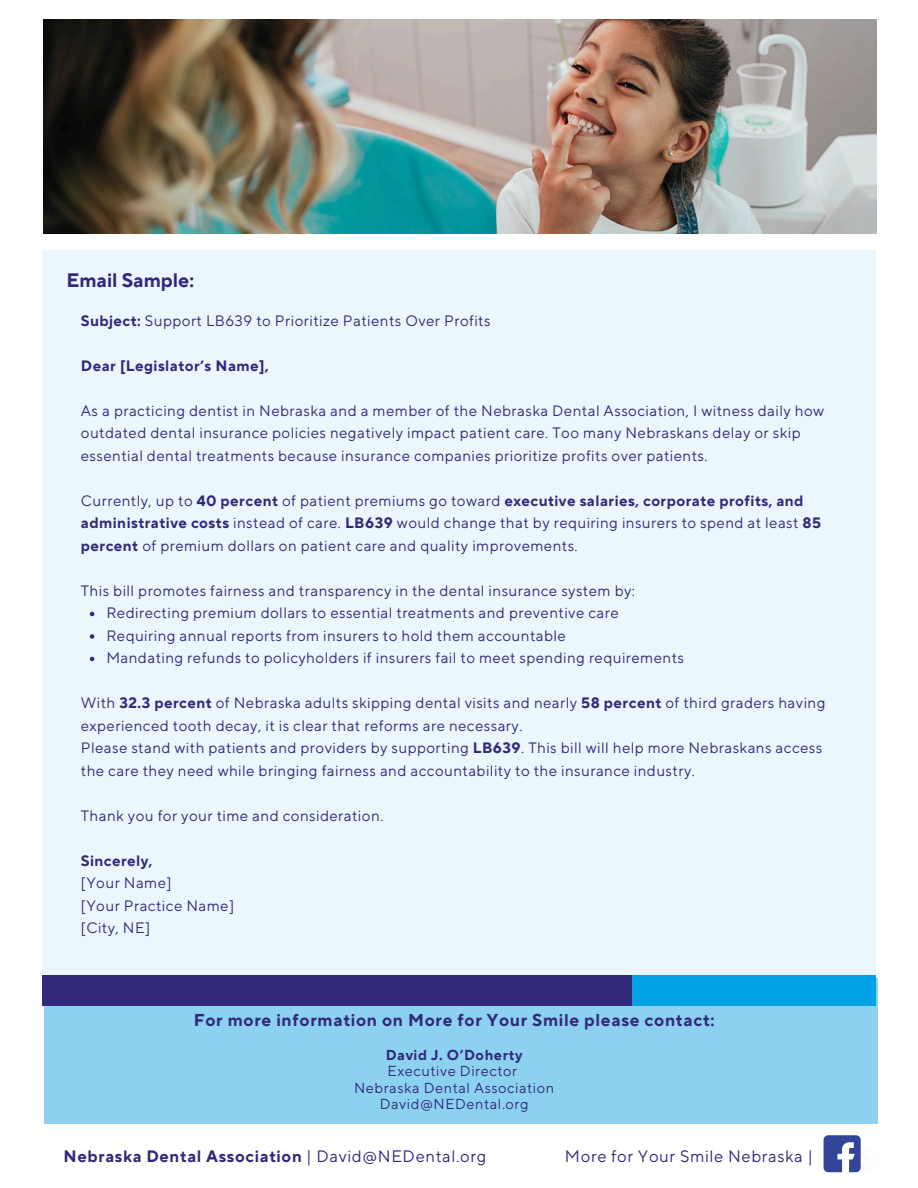
<style>
.page{position:relative;width:918px;height:1188px;background:#fff}
.page>*{position:absolute;margin:0;border:0;box-sizing:border-box;transform-origin:0 0}
.t1{font:700 19.5px "TT Norms Pro";color:#33297a}
.t2{font:700 17.1px "TT Norms Pro";letter-spacing:.04em;color:#33297a}
.t3{font:700 16.5px "TT Norms Pro";letter-spacing:.04em;color:#33297a}
.t4{font:16.5px "TT Norms Pro";letter-spacing:.04em;color:#33297a}
.t5{font:15px/22.5px "TT Norms Pro";letter-spacing:.03em;color:#33297a}
.t6{font:700 15px "TT Norms Pro";letter-spacing:.03em;color:#33297a}
.t7{font:14.4px "TT Norms Pro";letter-spacing:.04em;color:#33297a}
.t8{font:700 14.4px "TT Norms Pro";letter-spacing:.04em;color:#33297a}
.s1{font-weight:700}
.s2{font-weight:400}
</style>
<div class="page">
<div style="left:44px;top:978px;width:833px;height:146px;background:#8cd1ef"></div>
<div style="left:42px;top:250px;width:834px;height:755px;background:#ebf7fd"></div>
<div style="left:42px;top:975px;width:645px;height:30px;background:#33297a"></div>
<div style="left:633px;top:975px;width:243px;height:30px;background:#01a2e5"></div>
<svg style="left:824px;top:1135px;width:37px;height:37px"></svg>
<svg style="left:90px;top:612px;width:4px;height:4px"></svg>
<svg style="left:90px;top:634px;width:4px;height:5px"></svg>
<svg style="left:90px;top:657px;width:4px;height:4px"></svg>
<img style="left:44px;top:19px;width:832px;height:214px">
<h3 class="t1" style="left:66px;top:269px;width:129px">Email Sample:</h3>
<p class="t5" style="left:81px;top:310px;width:411px"><span class="s1">Subject:</span> Support LB639 to Prioritize Patients Over Profits</p>
<p class="t6" style="left:81px;top:357px;width:189px">Dear [Legislator’s Name],</p>
<h4 class="t5" style="left:81px;top:400px;width:745px">As a practicing dentist in Nebraska and a member of the Nebraska Dental Association, I witness daily how outdated dental insurance policies negatively impact patient care. Too many Nebraskans delay or skip essential dental treatments because insurance companies prioritize profits over patients.</h4>
<p class="t5" style="left:81px;top:490px;width:742px">Currently, up to <span class="s1">40 percent</span> of patient premiums go toward <span class="s1">executive salaries, corporate profits, and administrative costs</span> instead of care. <span class="s1">LB639</span> would change that by requiring insurers to spend at least <span class="s1">85 percent</span> of premium dollars on patient care and quality improvements.</p>
<p class="t5" style="left:81px;top:580px;width:556px">This bill promotes fairness and transparency in the dental insurance system by:</p>
<p class="t5" style="left:106px;top:603px;width:514px">Redirecting premium dollars to essential treatments and preventive care</p>
<p class="t5" style="left:106px;top:625px;width:461px">Requiring annual reports from insurers to hold them accountable</p>
<p class="t5" style="left:106px;top:648px;width:579px">Mandating refunds to policyholders if insurers fail to meet spending requirements</p>
<p class="t5" style="left:81px;top:693px;width:746px">With <span class="s1">32.3 percent</span> of Nebraska adults skipping dental visits and nearly <span class="s1">58 percent</span> of third graders having experienced tooth decay, it is clear that reforms are necessary.</p>
<p class="t5" style="left:81px;top:738px;width:743px">Please stand with patients and providers by supporting <span class="s1">LB639</span>. This bill will help more Nebraskans access the care they need while bringing fairness and accountability to the insurance industry.</p>
<p class="t5" style="left:81px;top:805px;width:304px">Thank you for your time and consideration.</p>
<p class="t6" style="left:81px;top:852px;width:73px">Sincerely,</p>
<p class="t5" style="left:81px;top:873px;width:92px">[Your Name]</p>
<p class="t5" style="left:81px;top:895px;width:155px">[Your Practice Name]</p>
<p class="t5" style="left:81px;top:918px;width:71px">[City, NE]</p>
<h1 class="t2" style="left:194px;top:1009px;width:522px">For more information on More for Your Smile please contact:</h1>
<h2 class="t8" style="left:386px;top:1046px;width:138px">David J. O’Doherty</h2>
<p class="t7" style="left:388px;top:1062px;width:131px">Executive Director</p>
<p class="t7" style="left:354px;top:1079px;width:202px">Nebraska Dental Association</p>
<p class="t7" style="left:380px;top:1095px;width:150px">David@NEDental.org</p>
<p class="t4" style="left:565px;top:1147px;width:249px">More for Your Smile Nebraska |</p>
<p class="t3" style="left:64px;top:1147px;width:424px">Nebraska Dental Association <span class="s2">| David@NEDental.org</span></p>
</div>
